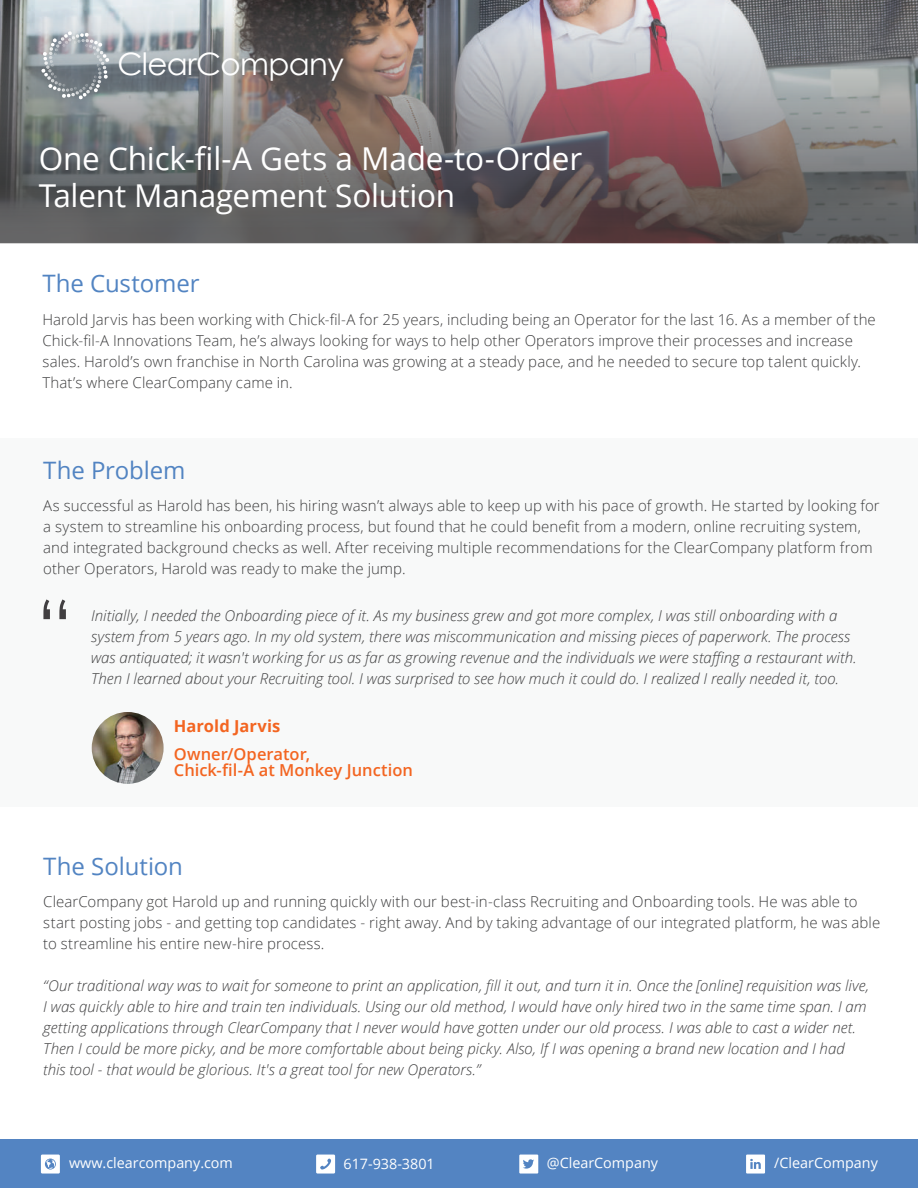
<style>
.page{position:relative;width:918px;height:1188px;background:#fff}
.page>*{position:absolute;margin:0;border:0;box-sizing:border-box;transform-origin:0 0}
.t1{font:73.5px "Century Gothic";color:#413f41}
.t2{font:31.5px/37.5px "Open Sans";letter-spacing:-.005em;color:#fff}
.t3{font:30.75px "Century Gothic";letter-spacing:-.02em;color:#fff}
.t4{font:24px "Open Sans";letter-spacing:-.005em;color:#5284c2}
.t5{font:600 16.5px/16.5px "Open Sans";color:#f36521}
.t6{font:700 16.5px "Open Sans";color:#f36521}
.t7{font:300 15px/21px "Open Sans";letter-spacing:.005em;color:#3e3e3f}
.t8{font:italic 300 15px/21px "Open Sans";color:#3e3e3f}
.t9{font:14.4px "Open Sans";color:#fff}
</style>
<div class="page">
<div style="left:0;top:439px;width:918px;height:368px;background:#f2f3f4"></div>
<svg style="left:0;top:0;width:918px;height:243px;background:#7e7677"></svg>
<svg style="left:41px;top:31px;width:68px;height:69px;background:#9aa1a7"></svg>
<div style="left:0;top:1139px;width:918px;height:49px;background:#5384c2"></div>
<svg style="left:316px;top:1155px;width:19px;height:19px"></svg>
<svg style="left:41px;top:1155px;width:19px;height:19px"></svg>
<svg style="left:746px;top:1155px;width:19px;height:19px"></svg>
<svg style="left:519px;top:1155px;width:19px;height:19px"></svg>
<img style="left:92px;top:712px;width:72px;height:72px;border-radius:36px">
<h3 class="t3" style="left:118px;top:45px;width:228px">ClearCompany</h3>
<h2 class="t2" style="left:39px;top:139px;width:545px">One Chick-fil-A Gets a Made-to-Order<br>Talent Management Solution</h2>
<h3 class="t4" style="left:42px;top:267px;width:159px">The Customer</h3>
<p class="t7" style="left:42px;top:308px;width:835px">Harold Jarvis has been working with Chick-fil-A for 25 years, including being an Operator for the last 16. As a member of the Chick-fil-A Innovations Team, he’s always looking for ways to help other Operators improve their processes and increase sales. Harold’s own franchise in North Carolina was growing at a steady pace, and he needed to secure top talent quickly.<br>That’s where ClearCompany came in.</p>
<h3 class="t4" style="left:43px;top:454px;width:144px">The Problem</h3>
<p class="t7" style="left:43px;top:495px;width:838px">As successful as Harold has been, his hiring wasn’t always able to keep up with his pace of growth. He started by looking for a system to streamline his onboarding process, but found that he could benefit from a modern, online recruiting system, and integrated background checks as well. After receiving multiple recommendations for the ClearCompany platform from other Operators, Harold was ready to make the jump.</p>
<p class="t8" style="left:91px;top:604px;width:767px">Initially, I needed the Onboarding piece of it. As my business grew and got more complex, I was still onboarding with a system from 5 years ago. In my old system, there was miscommunication and missing pieces of paperwork. The process was antiquated; it wasn't working for us as far as growing revenue and the individuals we were staffing a restaurant with.<br>Then I learned about your Recruiting tool. I was surprised to see how much it could do. I realized I really needed it, too.</p>
<h1 class="t1" style="left:36px;top:582px;width:38px">“</h1>
<p class="t6" style="left:174px;top:714px;width:108px">Harold Jarvis</p>
<p class="t5" style="left:174px;top:745px;width:241px">Owner/Operator,<br>Chick-fil-A at Monkey Junction</p>
<h3 class="t4" style="left:43px;top:850px;width:141px">The Solution</h3>
<p class="t7" style="left:43px;top:891px;width:839px">ClearCompany got Harold up and running quickly with our best-in-class Recruiting and Onboarding tools. He was able to start posting jobs - and getting top candidates - right away. And by taking advantage of our integrated platform, he was able to streamline his entire new-hire process.</p>
<p class="t8" style="left:43px;top:975px;width:827px">“Our traditional way was to wait for someone to print an application, fill it out, and turn it in. Once the [online] requisition was live, I was quickly able to hire and train ten individuals. Using our old method, I would have only hired two in the same time span. I am getting applications through ClearCompany that I never would have gotten under our old process. I was able to cast a wider net.<br>Then I could be more picky, and be more comfortable about being picky. Also, If I was opening a brand new location and I had this tool - that would be glorious. It's a great tool for new Operators.”</p>
<p class="t9" style="left:69px;top:1153px;width:165px">www.clearcompany.com</p>
<p class="t9" style="left:344px;top:1154px;width:93px">617-938-3801</p>
<p class="t9" style="left:547px;top:1153px;width:113px">@ClearCompany</p>
<p class="t9" style="left:774px;top:1153px;width:105px">/ClearCompany</p>
</div>
